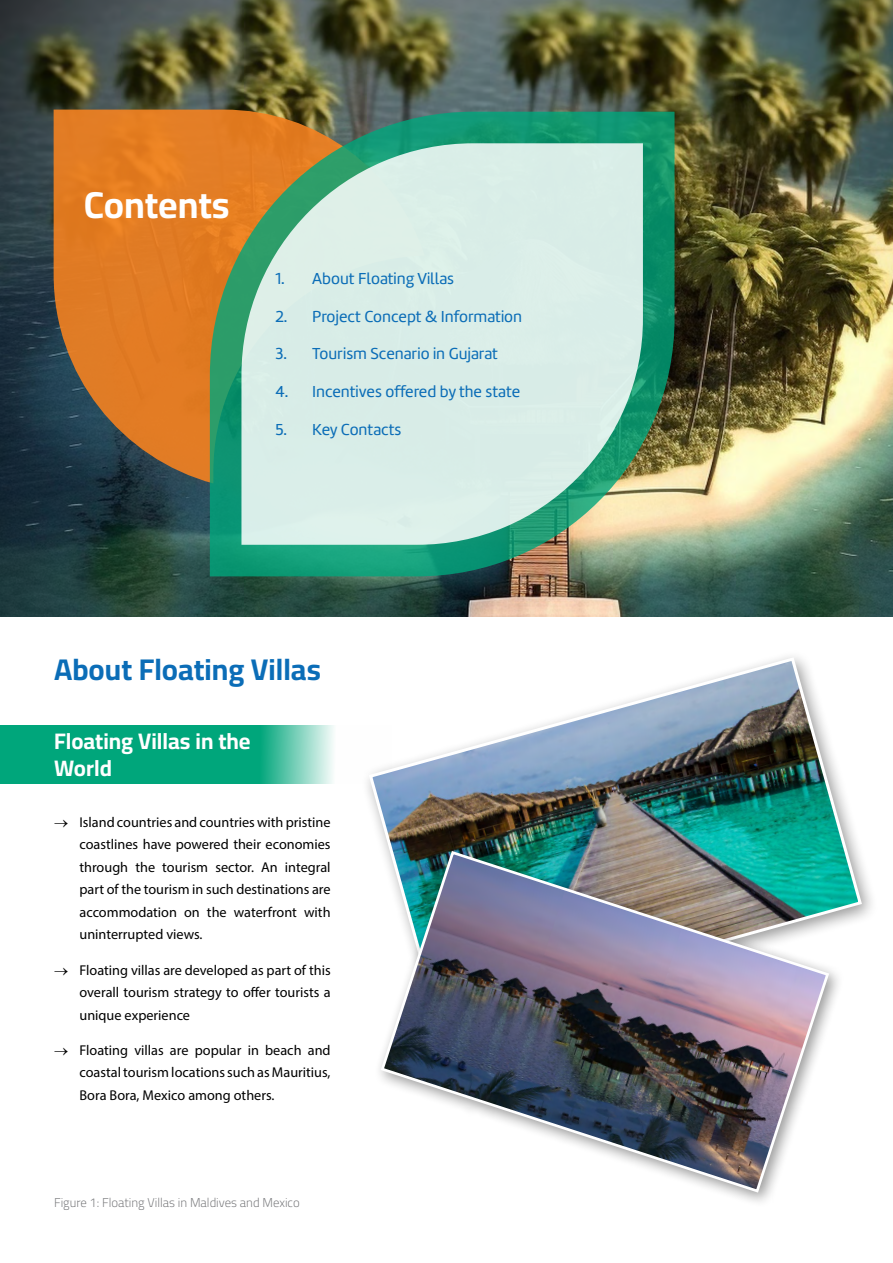
<style>
.page{position:relative;width:893px;height:1263px;background:#fff}
.page>*{position:absolute;margin:0;border:0;box-sizing:border-box;transform-origin:0 0}
.t1{font:37.5px "Cairo";color:#fff}
.t2{font:30px "Cairo";color:#0b6db7}
.t3{font:22.5px/27px "Cairo";color:#fff}
.t4{font:16.5px "Marine";color:#0b6db7}
.t5{font:14.25px/22.5px "Myriad Pro";color:#000;text-align:justify}
.t6{font:12.75px "Cairo";color:#6d6e71}
</style>
<div class="page">
<svg style="left:0;top:725px;width:334px;height:59px;background:#1baf88"></svg>
<img style="left:0;top:0;width:893px;height:617px">
<svg style="left:54px;top:110px;width:371px;height:373px;background:#c57229"></svg>
<img style="left:210px;top:112px;width:464px;height:464px">
<svg style="left:241px;top:143px;width:402px;height:402px;background:#c9e2d5"></svg>
<img style="left:367px;top:656px;width:497px;height:267px">
<div style="left:373px;top:843px;width:471px;height:365px;background:#000;opacity:.4"></div>
<img style="left:379px;top:849px;width:452px;height:345px">
<h1 class="t1" style="left:84px;top:178px;width:147px">Contents</h1>
<p class="t4" style="left:275px;top:268px;width:180px">1. About Floating Villas</p>
<p class="t4" style="left:275px;top:306px;width:248px">2. Project Concept &amp; Information</p>
<p class="t4" style="left:275px;top:343px;width:224px">3. Tourism Scenario in Gujarat</p>
<p class="t4" style="left:275px;top:381px;width:246px">4. Incentives offered by the state</p>
<p class="t4" style="left:275px;top:419px;width:128px">5. Key Contacts</p>
<h2 class="t2" style="left:54px;top:647px;width:268px">About Floating Villas</h2>
<h3 class="t3" style="left:54px;top:728px;width:198px">Floating Villas in the<br>World</h3>
<p class="t5" style="left:80px;top:810px;width:253px;text-indent:-26px">→ Island countries and countries with pristine coastlines have powered their economies through the tourism sector. An integral part of the tourism in such destinations are accommodation on the waterfront with uninterrupted views.</p>
<p class="t5" style="left:80px;top:958px;width:253px;text-indent:-26px">→ Floating villas are developed as part of this overall tourism strategy to offer tourists a unique experience</p>
<p class="t5" style="left:80px;top:1038px;width:253px;text-indent:-26px">→ Floating villas are popular in beach and coastal tourism locations such as Mauritius, Bora Bora, Mexico among others.</p>
<p class="t6" style="left:54px;top:1193px;width:247px">Figure 1: Floating Villas in Maldives and Mexico</p>
</div>
